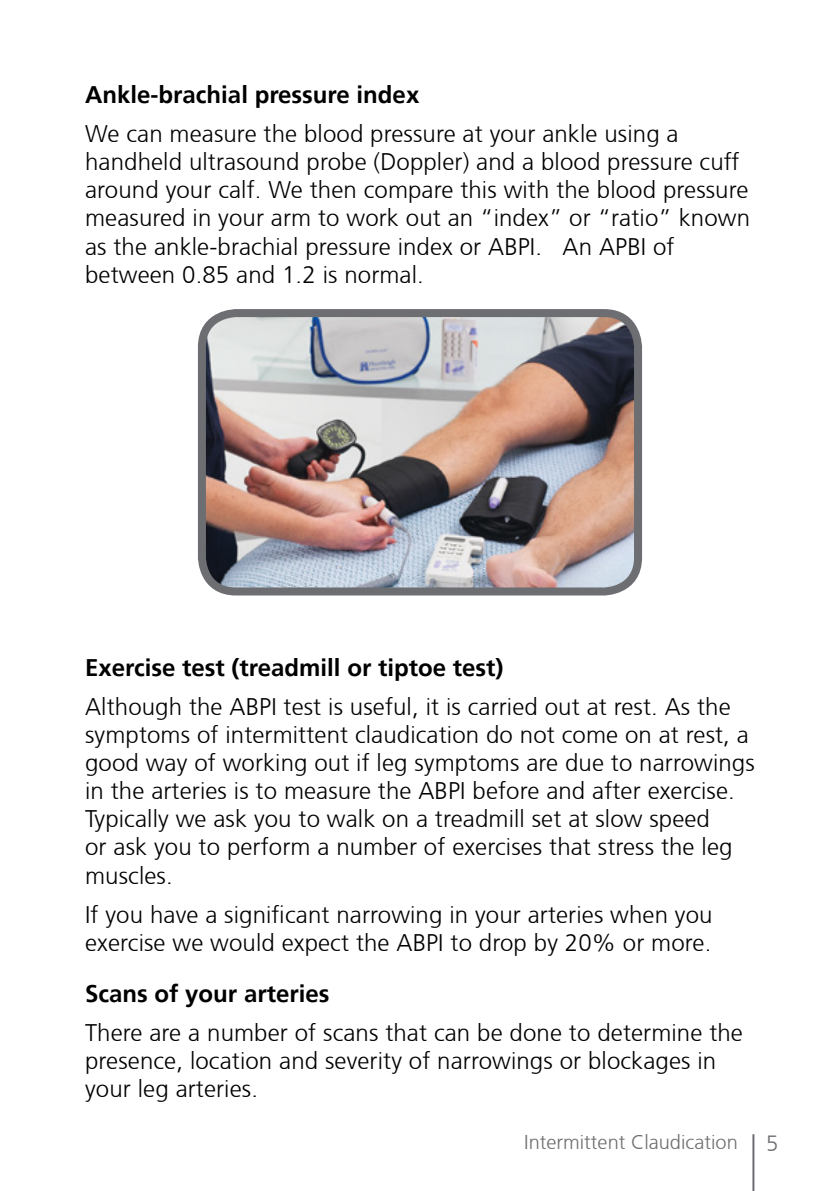
<style>
.page{position:relative;width:840px;height:1191px;background:#fff}
.page>*{position:absolute;margin:0;border:0;box-sizing:border-box;transform-origin:0 0}
.t1{font:300 24px/28px "Frutiger CE";letter-spacing:.005em;color:#000}
.t2{font:700 24px "Frutiger";color:#000}
.t3{font:300 22px "Frutiger CE";color:#6d6e71}
.t4{font:300 20px "Frutiger CE";color:#6d6e71}
</style>
<div class="page">
<hr style="left:752px;top:1134px;width:2px;height:57px;background:#6d6e71">
<img style="left:207px;top:316px;width:430px;height:273px">
<div style="left:198px;top:309px;width:443px;height:286px;border:8px solid #6d6e71;border-radius:34px"></div>
<p class="t2" style="left:85px;top:81px;width:335px">Ankle-brachial pressure index</p>
<p class="t1" style="left:85px;top:120px;width:666px">We can measure the blood pressure at your ankle using a handheld ultrasound probe (Doppler) and a blood pressure cuff around your calf. We then compare this with the blood pressure measured in your arm to work out an “index” or “ratio” known as the ankle-brachial pressure index or ABPI. An APBI of between 0.85 and 1.2 is normal.</p>
<p class="t2" style="left:85px;top:653px;width:419px">Exercise test (treadmill or tiptoe test)</p>
<p class="t1" style="left:85px;top:693px;width:670px">Although the ABPI test is useful, it is carried out at rest. As the symptoms of intermittent claudication do not come on at rest, a good way of working out if leg symptoms are due to narrowings in the arteries is to measure the ABPI before and after exercise.<br>Typically we ask you to walk on a treadmill set at slow speed<br>or ask you to perform a number of exercises that stress the leg muscles.</p>
<p class="t1" style="left:85px;top:900px;width:628px">If you have a significant narrowing in your arteries when you exercise we would expect the ABPI to drop by 20% or more.</p>
<p class="t2" style="left:85px;top:979px;width:246px">Scans of your arteries</p>
<p class="t1" style="left:85px;top:1018px;width:659px">There are a number of scans that can be done to determine the presence, location and severity of narrowings or blockages in your leg arteries.</p>
<p class="t4" style="left:524px;top:1130px;width:215px">Intermittent Claudication</p>
<p class="t3" style="left:765px;top:1130px;width:14px">5</p>
</div>
